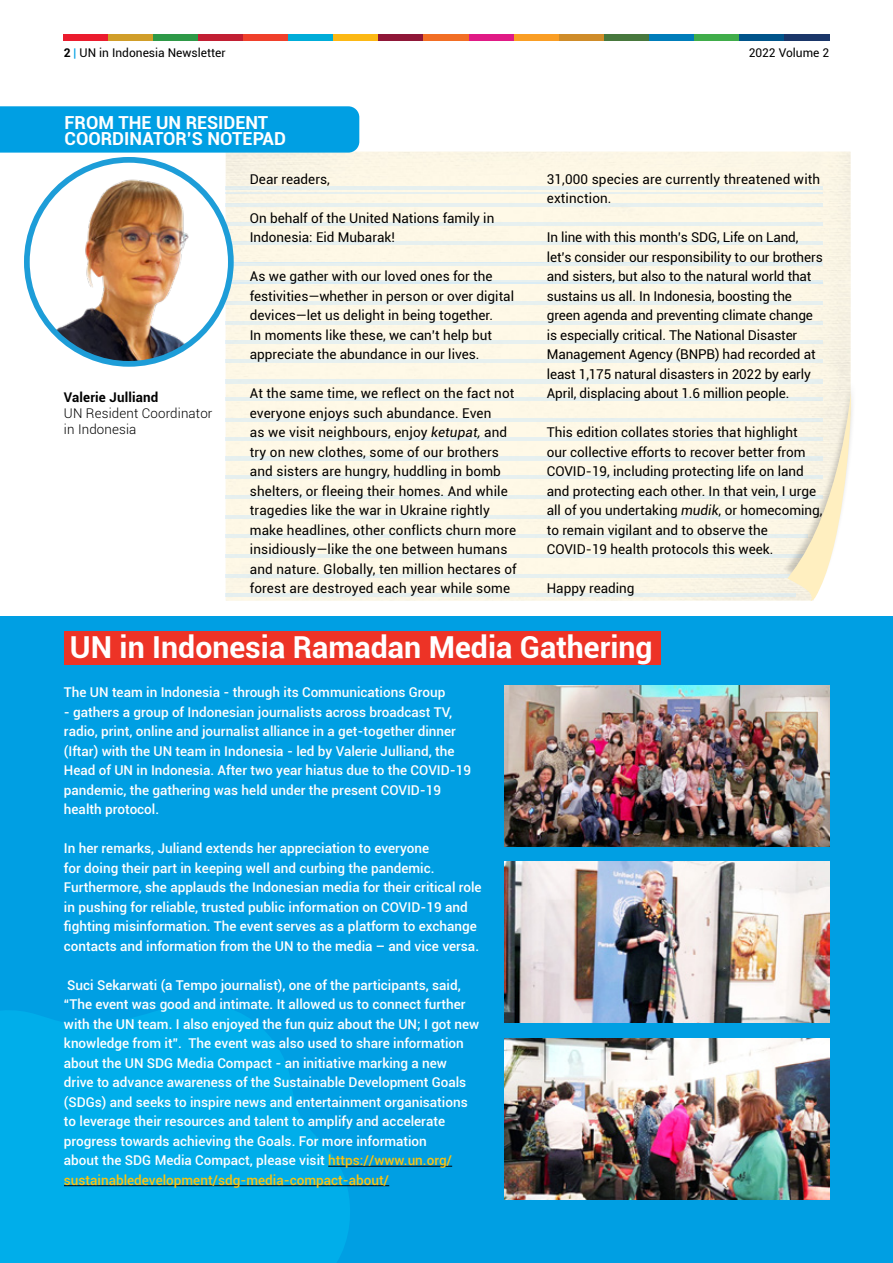
<style>
.page{position:relative;width:893px;height:1263px;background:#fff}
.page>*{position:absolute;margin:0;border:0;box-sizing:border-box;transform-origin:0 0}
.t1{font:700 30.3px "Roboto";color:#fff}
.t2{font:700 18px/16.5px "Roboto";color:#fff}
.t3{font:13.5px/19.5px "Roboto";color:#000}
.t4{font:500 13.5px/19.5px "Roboto";color:#fff}
.t5{font:300 13.35px/16px "Roboto";letter-spacing:.01em;color:#000}
.t6{font:700 13.35px "Roboto";letter-spacing:.01em;color:#000}
.t7{font:12px "Roboto";color:#000}
.s1{font-weight:700}
.s2{color:#009fe3}
.s3{font-style:italic}
.s4{color:#ffc20d}
</style>
<div class="page">
<div style="left:0;top:617px;width:893px;height:646px;background:#009fe3"></div>
<svg style="left:0;top:1004px;width:358px;height:259px;fill:#00aeea"></svg>
<div style="left:226px;top:152px;width:624px;height:448px;background:#fef8e6"></div>
<hr style="left:226px;top:262px;width:597px;height:1px;background:#daecf4">
<hr style="left:226px;top:192px;width:585px;height:2px;background:#e6f0ef">
<hr style="left:226px;top:193px;width:597px;height:1px;background:#e6f0ef">
<hr style="left:226px;top:340px;width:585px;height:3px;background:#e6f0ef">
<hr style="left:226px;top:341px;width:597px;height:2px;background:#e6f0ef">
<hr style="left:226px;top:321px;width:585px;height:3px;background:#e6f0ef">
<hr style="left:226px;top:322px;width:597px;height:2px;background:#e6f0ef">
<hr style="left:226px;top:360px;width:597px;height:3px;background:#e6f0ef">
<hr style="left:226px;top:457px;width:597px;height:3px;background:#e6f0ef">
<hr style="left:226px;top:380px;width:597px;height:3px;background:#e6f0ef">
<hr style="left:226px;top:186px;width:597px;height:3px;background:#e6f0ef">
<hr style="left:226px;top:222px;width:597px;height:3px;background:#e6f0ef">
<hr style="left:226px;top:203px;width:597px;height:3px;background:#e6f0ef">
<hr style="left:226px;top:241px;width:597px;height:4px;background:#e6f0ef">
<hr style="left:226px;top:263px;width:597px;height:3px;background:#e6f0ef">
<hr style="left:226px;top:280px;width:597px;height:4px;background:#dbecf1">
<hr style="left:226px;top:302px;width:597px;height:3px;background:#e6f0ef">
<hr style="left:226px;top:418px;width:597px;height:4px;background:#e6f0ef">
<hr style="left:226px;top:398px;width:597px;height:3px;background:#e6f0ef">
<hr style="left:226px;top:437px;width:597px;height:4px;background:#e6f0ef">
<hr style="left:226px;top:476px;width:597px;height:3px;background:#e6f0ef">
<hr style="left:226px;top:496px;width:597px;height:3px;background:#e6f0ef">
<hr style="left:226px;top:516px;width:581px;height:3px;background:#e6f0ef">
<hr style="left:226px;top:555px;width:581px;height:3px;background:#e6f0ef">
<hr style="left:226px;top:535px;width:581px;height:3px;background:#e6f0ef">
<hr style="left:226px;top:574px;width:569px;height:3px;background:#e6efef">
<hr style="left:226px;top:593px;width:569px;height:3px;background:#e5efef">
<svg style="left:27px;top:160px;width:204px;height:204px"></svg>
<img style="left:27px;top:174px;width:193px;height:190px">
<div style="left:24px;top:157px;width:210px;height:210px;border:6px solid #1d9dd8;border-radius:50%"></div>
<div style="left:0;top:106px;width:359px;height:47px;background:#009fe3"></div>
<div style="left:64px;top:34px;width:45px;height:6px;background:#eb1c2e"></div>
<div style="left:109px;top:34px;width:45px;height:6px;background:#d19e29"></div>
<div style="left:154px;top:34px;width:45px;height:6px;background:#2e9947"></div>
<div style="left:199px;top:34px;width:45px;height:6px;background:#c21f33"></div>
<div style="left:244px;top:34px;width:45px;height:6px;background:#f0402b"></div>
<div style="left:289px;top:34px;width:45px;height:6px;background:#00add9"></div>
<div style="left:334px;top:34px;width:45px;height:6px;background:#fcb814"></div>
<div style="left:379px;top:34px;width:45px;height:6px;background:#8f1738"></div>
<div style="left:424px;top:34px;width:45px;height:6px;background:#f26e24"></div>
<div style="left:469px;top:34px;width:45px;height:6px;background:#e01a85"></div>
<div style="left:514px;top:34px;width:45px;height:6px;background:#fa9e24"></div>
<div style="left:559px;top:34px;width:45px;height:6px;background:#cf8c29"></div>
<div style="left:604px;top:34px;width:45px;height:6px;background:#47783d"></div>
<div style="left:649px;top:34px;width:45px;height:6px;background:#007dba"></div>
<div style="left:694px;top:34px;width:45px;height:6px;background:#40ad4a"></div>
<div style="left:739px;top:34px;width:45px;height:6px;background:#00548a"></div>
<div style="left:784px;top:34px;width:45px;height:6px;background:#1a3669"></div>
<div style="left:64px;top:631px;width:596px;height:33px;background:#ed3326"></div>
<img style="left:505px;top:685px;width:324px;height:161px">
<img style="left:505px;top:862px;width:324px;height:161px">
<img style="left:505px;top:1038px;width:324px;height:161px">
<hr style="left:328px;top:1166px;width:124px;height:1px;background:#000">
<hr style="left:64px;top:1185px;width:325px;height:1px;background:#000">
<div style="left:782px;top:379px;width:74px;height:218px;background:#000;opacity:.19"></div>
<svg style="left:787px;top:392px;width:64px;height:209px"></svg>
<p class="t7" style="left:64px;top:44px;width:163px"><span class="s1">2</span> <span class="s2">|</span> UN in Indonesia Newsletter</p>
<p class="t7" style="left:749px;top:44px;width:82px">2022 Volume 2</p>
<h2 class="t2" style="left:65px;top:114px;width:223px">FROM THE UN RESIDENT<br>COORDINATOR’S NOTEPAD</h2>
<p class="t6" style="left:64px;top:388px;width:96px">Valerie Julliand</p>
<p class="t5" style="left:64px;top:405px;width:150px">UN Resident Coordinator in Indonesia</p>
<p class="t3" style="left:250px;top:169px;width:81px">Dear readers,</p>
<p class="t3" style="left:250px;top:208px;width:246px">On behalf of the United Nations family in<br>Indonesia: Eid Mubarak!</p>
<p class="t3" style="left:250px;top:266px;width:266px">As we gather with our loved ones for the festivities—whether in person or over digital devices—let us delight in being together.<br>In moments like these, we can’t help but appreciate the abundance in our lives.</p>
<p class="t3" style="left:250px;top:383px;width:268px">At the same time, we reflect on the fact not everyone enjoys such abundance. Even<br>as we visit neighbours, enjoy <span class="s3">ketupat,</span> and try on new clothes, some of our brothers and sisters are hungry, huddling in bomb shelters, or fleeing their homes. And while tragedies like the war in Ukraine rightly make headlines, other conflicts churn more insidiously—like the one between humans and nature. Globally, ten million hectares of forest are destroyed each year while some</p>
<p class="t3" style="left:547px;top:169px;width:275px">31,000 species are currently threatened with extinction.</p>
<p class="t3" style="left:547px;top:227px;width:277px">In line with this month’s SDG, Life on Land, let’s consider our responsibility to our brothers and sisters, but also to the natural world that sustains us all. In Indonesia, boosting the green agenda and preventing climate change is especially critical. The National Disaster Management Agency (BNPB) had recorded at least 1,175 natural disasters in 2022 by early April, displacing about 1.6 million people.</p>
<p class="t3" style="left:547px;top:422px;width:277px">This edition collates stories that highlight<br>our collective efforts to recover better from COVID-19, including protecting life on land and protecting each other. In that vein, I urge all of you undertaking <span class="s3">mudik</span>, or homecoming, to remain vigilant and to observe the COVID-19 health protocols this week.</p>
<p class="t3" style="left:547px;top:578px;width:89px">Happy reading</p>
<h1 class="t1" style="left:70px;top:625px;width:584px">UN in Indonesia Ramadan Media Gathering</h1>
<p class="t4" style="left:64px;top:682px;width:383px">The UN team in Indonesia - through its Communications Group</p>
<p class="t4" style="left:64px;top:701px;width:409px">- gathers a group of Indonesian journalists across broadcast TV, radio, print, online and journalist alliance in a get-together dinner (Iftar) with the UN team in Indonesia - led by Valerie Julliand, the Head of UN in Indonesia. After two year hiatus due to the COVID-19 pandemic, the gathering was held under the present COVID-19 health protocol.</p>
<p class="t4" style="left:64px;top:838px;width:419px">In her remarks, Juliand extends her appreciation to everyone<br>for doing their part in keeping well and curbing the pandemic.<br>Furthermore, she applauds the Indonesian media for their critical role in pushing for reliable, trusted public information on COVID-19 and fighting misinformation. The event serves as a platform to exchange contacts and information from the UN to the media – and vice versa.</p>
<p class="t4" style="left:64px;top:974px;width:417px">Suci Sekarwati (a Tempo journalist), one of the participants, said, “The event was good and intimate. It allowed us to connect further with the UN team. I also enjoyed the fun quiz about the UN; I got new knowledge from it”. The event was also used to share information about the UN SDG Media Compact - an initiative marking a new drive to advance awareness of the Sustainable Development Goals (SDGs) and seeks to inspire news and entertainment organisations to leverage their resources and talent to amplify and accelerate progress towards achieving the Goals. For more information<br>about the SDG Media Compact, please visit <span class="s4">https://www.un.org/ sustainabledevelopment/sdg-media-compact-about/</span></p>
</div>
